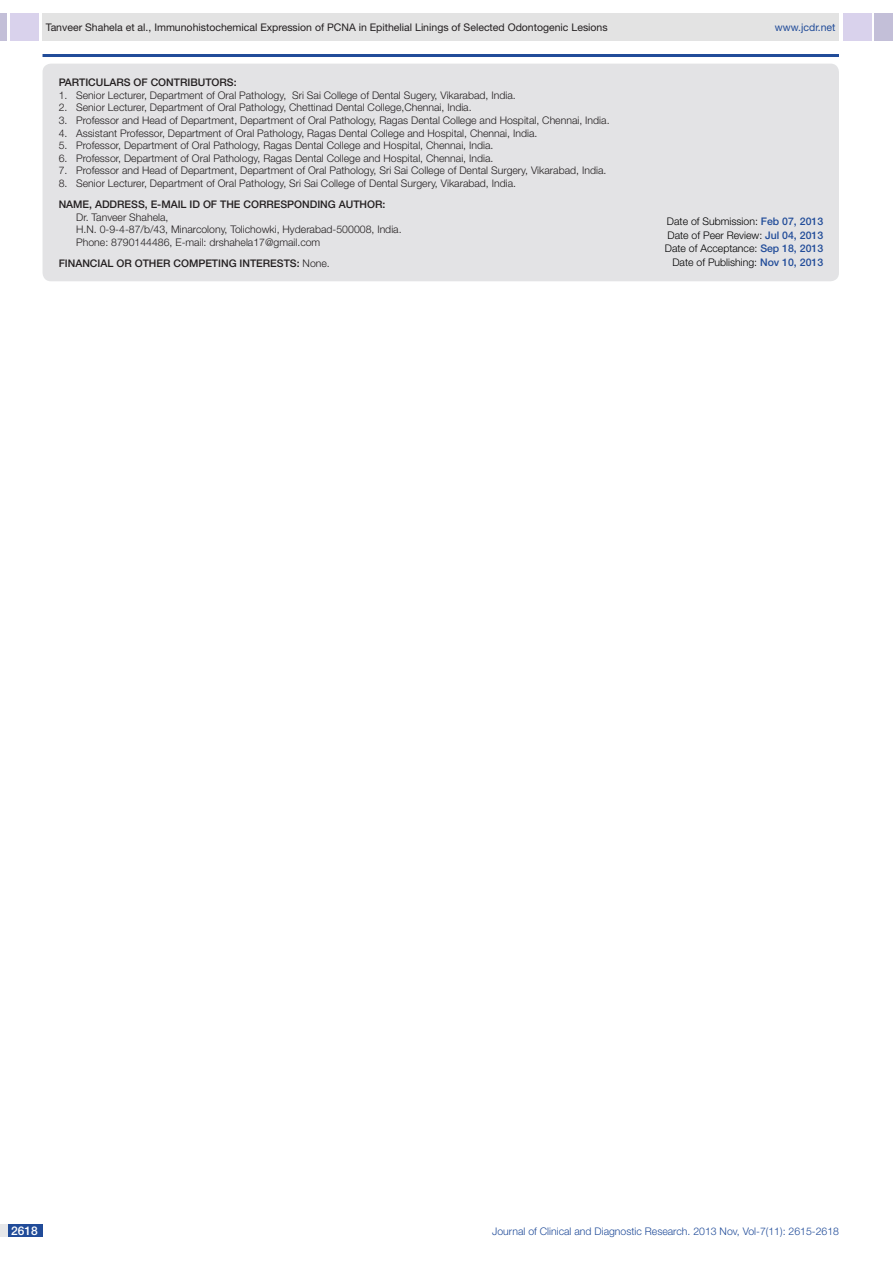
<style>
.page{position:relative;width:893px;height:1263px;background:#fff}
.page>*{position:absolute;margin:0;border:0;box-sizing:border-box;transform-origin:0 0}
.t1{font:500 12px "Helvetica Neue";color:#fff}
.con_particulars{font:300 10.5px "Helvetica Neue";color:#231f20}
.t2{font:300 10.5px/13.5px "Helvetica Neue";color:#000;text-align:justify}
.t3{font:10.5px "Helvetica Neue";color:#231f20}
.t4{font:300 10.5px "Helvetica Neue";color:#214c99}
.Body_text{font:500 10.5px "Helvetica Neue";color:#231f20}
.con_particulars-2{font:500 10.5px "Helvetica Neue";color:#231f20}
.t5{font:10.5px "Helvetica Neue";color:#214c99}
.Body_text-2{font:300 10.5px "Helvetica Neue";color:#231f20}
.s1{font-weight:500}
.s2{font-weight:500;color:#214c99}
</style>
<div class="page">
<div style="left:0;top:13px;width:7px;height:28px;background:#c3bfd8"></div>
<div style="left:10px;top:13px;width:29px;height:28px;background:#d9d2ec"></div>
<div style="left:43px;top:13px;width:796px;height:28px;background:#e3e3e3"></div>
<div style="left:875px;top:13px;width:18px;height:28px;background:#c3bfd8"></div>
<div style="left:843px;top:13px;width:29px;height:28px;background:#d9d2ec"></div>
<div style="left:0;top:1224px;width:43px;height:13px;background:#e6e7e9"></div>
<div style="left:8px;top:1224px;width:35px;height:13px;background:#214c99"></div>
<hr style="left:43px;top:54px;width:796px;height:3px;background:#214c99">
<div style="left:43px;top:64px;width:796px;height:217px;background:#e3e3e5;border-radius:9px"></div>
<p class="t3" style="left:46px;top:21px;width:563px">Tanveer Shahela et al., Immunohistochemical Expression of PCNA in Epithelial Linings of Selected Odontogenic Lesions</p>
<p class="t5" style="left:775px;top:21px;width:62px">www.jcdr.net</p>
<p class="Body_text" style="left:59px;top:76px;width:53px">PARTICULAR</p>
<p class="Body_text" style="left:124px;top:76px;width:114px">S OF CONTRIBUTORS:</p>
<p class="con_particulars" style="left:59px;top:89px;width:459px">1. Senior Lecturer, Department of Oral Pathology, Sri Sai College of Dental Sugery, Vikarabad, India.</p>
<p class="con_particulars" style="left:59px;top:101px;width:414px">2. Senior Lecturer, Department of Oral Pathology, Chettinad Dental College,Chennai, India.</p>
<p class="con_particulars" style="left:59px;top:114px;width:552px">3. Professor and Head of Department, Department of Oral Pathology, Ragas Dental College and Hospital, Chennai, India.</p>
<p class="con_particulars" style="left:59px;top:126px;width:480px">4. Assistant Professor, Department of Oral Pathology, Ragas Dental College and Hospital, Chennai, India.</p>
<p class="con_particulars" style="left:59px;top:139px;width:436px">5. Professor, Department of Oral Pathology, Ragas Dental College and Hospital, Chennai, India.</p>
<p class="con_particulars" style="left:59px;top:152px;width:436px">6. Professor, Department of Oral Pathology, Ragas Dental College and Hospital, Chennai, India.</p>
<p class="con_particulars" style="left:59px;top:164px;width:549px">7. Professor and Head of Department, Department of Oral Pathology, Sri Sai College of Dental Surgery, Vikarabad, India.</p>
<p class="con_particulars" style="left:59px;top:177px;width:459px">8. Senior Lecturer, Department of Oral Pathology, Sri Sai College of Dental Surgery, Vikarabad, India.</p>
<p class="con_particulars-2" style="left:59px;top:198px;width:9px">NAME</p>
<p class="con_particulars-2" style="left:89px;top:198px;width:15px">, ADDRE</p>
<p class="con_particulars-2" style="left:131px;top:198px;width:38px">SS, E-MAIL</p>
<p class="con_particulars-2" style="left:190px;top:198px;width:70px">ID OF THE CORRE</p>
<p class="con_particulars-2" style="left:280px;top:198px;width:22px">SPONDING</p>
<p class="con_particulars-2" style="left:339px;top:198px;width:30px">AUTHOR</p>
<p class="con_particulars-2" style="left:383px;top:198px;width:4px">:</p>
<p class="con_particulars" style="left:76px;top:211px;width:94px">Dr. Tanveer Shahela,</p>
<p class="con_particulars" style="left:76px;top:223px;width:327px">H.N. 0-9-4-87/b/43, Minarcolony, Tolichowki, Hyderabad-500008, India.</p>
<p class="con_particulars" style="left:76px;top:236px;width:246px">Phone: 8790144486, E-mail: drshahela17@gmail.com</p>
<p class="Body_text" style="left:59px;top:257px;width:99px">Financ ial OR OTHER</p>
<p class="Body_text" style="left:173px;top:257px;width:52px">COM PETING</p>
<p class="Body_text" style="left:240px;top:257px;width:25px">INTERE</p>
<p class="Body_text-2" style="left:277px;top:257px;width:54px"><span class="s1">STS:</span> None.</p>
<p class="t2" style="left:665px;top:214px;width:160px">Date of Submission: <span class="s2">Feb 07, 2013<br></span>Date of Peer Review: <span class="s2">Jul 04, 2013<br></span>Date of Acceptance: <span class="s2">Sep 18, 2013</span></p>
<p class="t2" style="left:672px;top:255px;width:152px">Date of Publishing: <span class="s2">Nov 10, 2013</span></p>
<p class="t1" style="left:11px;top:1223px;width:28px">2618</p>
<p class="t4" style="left:492px;top:1225px;width:348px">Journal of Clinical and Diagnostic Research. 2013 Nov, Vol-7(11): 2615-2618</p>
</div>
